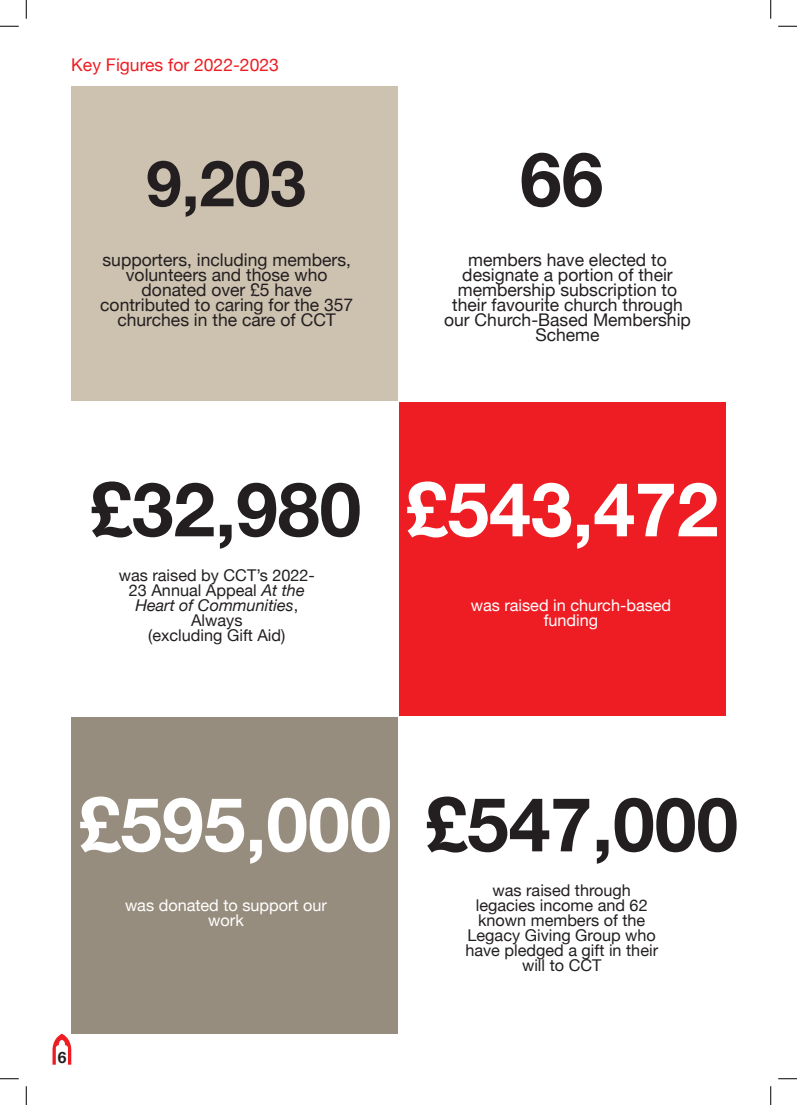
<style>
.page{position:relative;width:797px;height:1105px;background:#fff}
.page>*{position:absolute;margin:0;border:0;box-sizing:border-box;transform-origin:0 0}
.t1{font:700 75px "Helvetica Neue";color:#231f20}
.t2{font:700 75px "Helvetica Neue";color:#fff}
.t3{font:700 63.75px "Helvetica Neue";color:#231f20}
.t4{font:17.5px/15px "Helvetica Neue";color:#231f20;text-align:center}
.t5{font:17.5px "Helvetica Neue";color:#ee1d23}
.t6{font:16.25px/15px "Helvetica Neue";color:#231f20;text-align:center}
.t7{font:16.25px/15px "Helvetica Neue";color:#fff;text-align:center}
.t8{font:700 15.62px "Helvetica Neue";color:#231f20}
.s1{font-style:italic}
</style>
<div class="page">
<svg style="left:52px;top:1034px;width:19px;height:31px"></svg>
<div style="left:71px;top:716px;width:327px;height:318px;background:#978d7e"></div>
<div style="left:71px;top:86px;width:327px;height:315px;background:#cdc1af"></div>
<div style="left:398px;top:401px;width:327px;height:315px;background:#ee1d23"></div>
<svg style="left:0;top:25px;width:19px;height:2px"></svg>
<svg style="left:778px;top:25px;width:19px;height:2px"></svg>
<svg style="left:0;top:1078px;width:19px;height:1px"></svg>
<svg style="left:778px;top:1078px;width:19px;height:1px"></svg>
<svg style="left:25px;top:0;width:2px;height:19px"></svg>
<svg style="left:25px;top:1086px;width:2px;height:19px"></svg>
<svg style="left:770px;top:0;width:1px;height:19px"></svg>
<svg style="left:770px;top:1086px;width:1px;height:19px"></svg>
<p class="t5" style="left:71px;top:52px;width:209px">Key Figures for 2022-2023</p>
<p class="t3" style="left:146px;top:134px;width:161px">9,203</p>
<p class="t4" style="left:100px;top:254px;width:254px">supporters, including members, volunteers and those who donated over £5 have contributed to caring for the 357 churches in the care of CCT</p>
<p class="t1" style="left:520px;top:121px;width:85px">66</p>
<p class="t4" style="left:444px;top:254px;width:248px">members have elected to designate a portion of their membership subscription to their favourite church through our Church-Based Membership<br>Scheme</p>
<p class="t1" style="left:90px;top:451px;width:273px">£32,980</p>
<p class="t6" style="left:119px;top:569px;width:197px">was raised by CCT’s 2022-<br>23 Annual Appeal <span class="s1">At the<br>Heart of Communities</span>,<br>Always</p>
<p class="t6" style="left:148px;top:629px;width:139px">(excluding Gift Aid)</p>
<p class="t2" style="left:405px;top:451px;width:314px">£543,472</p>
<p class="t7" style="left:470px;top:599px;width:202px">was raised in church-based funding</p>
<p class="t2" style="left:79px;top:766px;width:314px">£595,000</p>
<p class="t7" style="left:125px;top:899px;width:203px">was donated to support our work</p>
<p class="t8" style="left:58px;top:1045px;width:10px">6</p>
<p class="t1" style="left:425px;top:766px;width:314px">£547,000</p>
<p class="t6" style="left:465px;top:884px;width:194px">was raised through legacies income and 62 known members of the<br>Legacy Giving Group who have pledged a gift in their will to CCT</p>
</div>
